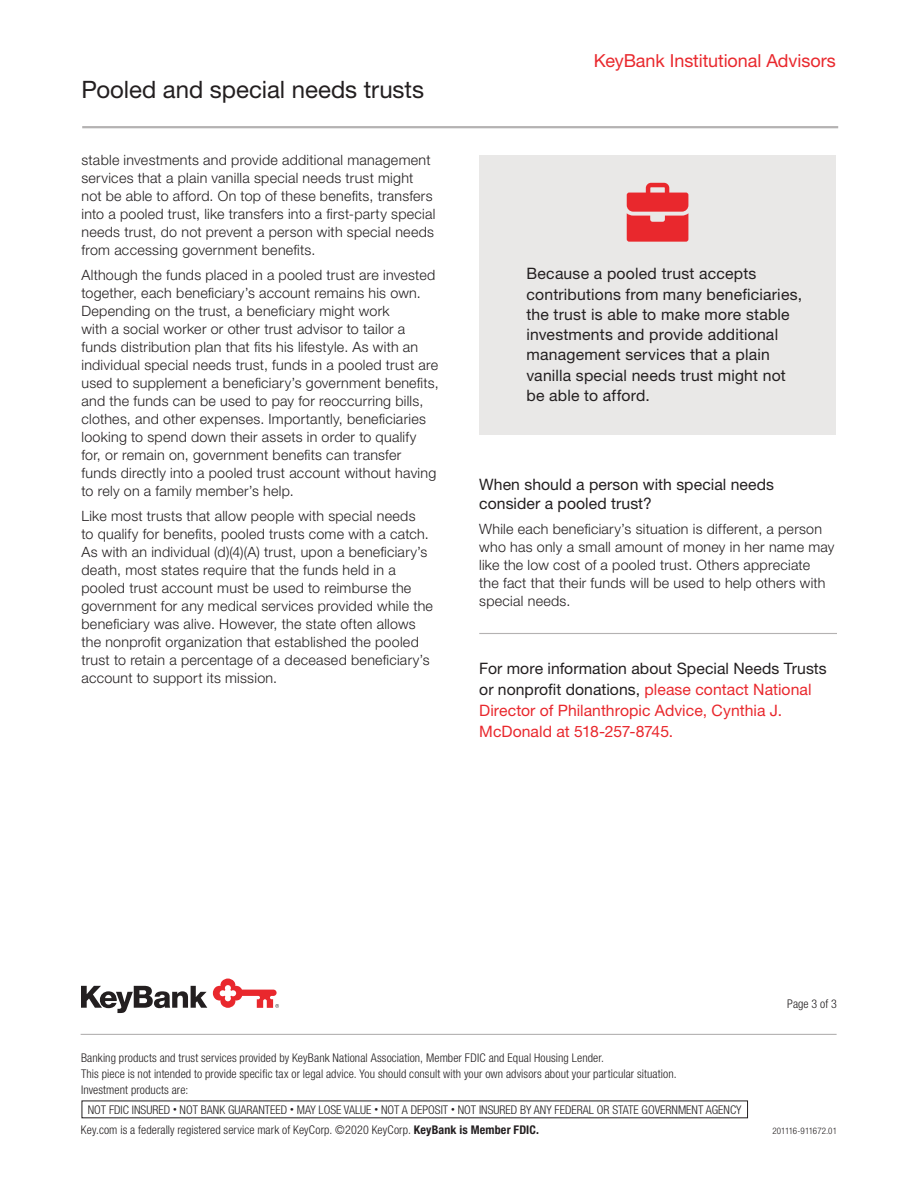
<style>
.page{position:relative;width:918px;height:1188px;background:#fff}
.page>*{position:absolute;margin:0;border:0;box-sizing:border-box;transform-origin:0 0}
.t1{font:24px "Helvetica Neue LT Std";letter-spacing:-.005em;color:#231f20}
.t2{font:18px "Helvetica Neue LT Std";letter-spacing:-.005em;color:#e9282d}
.t3{font:15.75px/20.2px "Helvetica Neue LT Std";letter-spacing:.01em;color:#231f20}
.t4{font:15.75px/21px "Helvetica Neue LT Std";letter-spacing:.005em;color:#e9282d}
.t5{font:300 14.25px/18px "Helvetica Neue LT Std";letter-spacing:.02em;color:#231f20}
.t6{font:300 condensed 12px/15.6px "Helvetica Neue LT Std";letter-spacing:.005em;color:#231f20}
.t7{font:300 condensed 9px "Helvetica Neue LT Std";letter-spacing:.005em;color:#231f20}
.s1{color:#231f20}
.s2{font-size:7.5px}
.s3{font-weight:700}
</style>
<div class="page">
<hr style="left:82px;top:126px;width:756px;height:2px;background:#b4b2b2">
<hr style="left:81px;top:1034px;width:756px;height:1px;background:#b4b2b2">
<div style="left:479px;top:155px;width:357px;height:100px;background:#e9e8e7"></div>
<div style="left:479px;top:255px;width:357px;height:180px;background:#e9e8e7"></div>
<svg style="left:627px;top:183px;width:61px;height:59px"></svg>
<hr style="left:479px;top:633px;width:358px;height:1px;background:#b4b2b2">
<svg style="left:81px;top:986px;width:126px;height:27px"></svg>
<svg style="left:213px;top:979px;width:66px;height:29px"></svg>
<h1 class="t1" style="left:81px;top:75px;width:344px">Pooled and special needs trusts</h1>
<p class="t5" style="left:81px;top:151px;width:355px">stable investments and provide additional management services that a plain vanilla special needs trust might not be able to afford. On top of these benefits, transfers into a pooled trust, like transfers into a first-party special needs trust, do not prevent a person with special needs from accessing government benefits.</p>
<p class="t5" style="left:81px;top:266px;width:359px">Although the funds placed in a pooled trust are invested together, each beneficiary’s account remains his own.<br>Depending on the trust, a beneficiary might work<br>with a social worker or other trust advisor to tailor a funds distribution plan that fits his lifestyle. As with an individual special needs trust, funds in a pooled trust are used to supplement a beneficiary’s government benefits, and the funds can be used to pay for reoccurring bills, clothes, and other expenses. Importantly, beneficiaries looking to spend down their assets in order to qualify for, or remain on, government benefits can transfer funds directly into a pooled trust account without having to rely on a family member’s help.</p>
<p class="t5" style="left:81px;top:507px;width:353px">Like most trusts that allow people with special needs<br>to qualify for benefits, pooled trusts come with a catch.<br>As with an individual (d)(4)(A) trust, upon a beneficiary’s death, most states require that the funds held in a pooled trust account must be used to reimburse the government for any medical services provided while the beneficiary was alive. However, the state often allows the nonprofit organization that established the pooled trust to retain a percentage of a deceased beneficiary’s account to support its mission.</p>
<p class="t2" style="left:594px;top:50px;width:244px">KeyBank Institutional Advisors</p>
<p class="t3" style="left:526px;top:263px;width:277px">Because a pooled trust accepts contributions from many beneficiaries, the trust is able to make more stable investments and provide additional management services that a plain vanilla special needs trust might not be able to afford.</p>
<p class="t3" style="left:479px;top:474px;width:296px;line-height:19.5px">When should a person with special needs consider a pooled trust?</p>
<p class="t5" style="left:479px;top:520px;width:357px">While each beneficiary’s situation is different, a person who has only a small amount of money in her name may like the low cost of a pooled trust. Others appreciate<br>the fact that their funds will be used to help others with special needs.</p>
<p class="t4" style="left:479px;top:658px;width:349px"><span class="s1">For more information about Special Needs Trusts or nonprofit donations,</span> please contact National Director of Philanthropic Advice, Cynthia J.<br>McDonald at 518-257-8745.</p>
<p class="t6" style="left:787px;top:996px;width:51px">Page 3 of 3</p>
<p class="t6" style="left:81px;top:1050px;width:597px">Banking products and trust services provided by KeyBank National Association, Member FDIC and Equal Housing Lender.<br>This piece is not intended to provide specific tax or legal advice. You should consult with your own advisors about your particular situation.<br>Investment products are:</p>
<p class="t6" style="left:81px;top:1099px;width:662px;line-height:20.2px;text-indent:7px">NOT FDIC INSURED <span class="s2">•</span> NOT BANK GUARANTEED <span class="s2">•</span> MAY LOSE VALUE <span class="s2">•</span> NOT A DEPOSIT <span class="s2">•</span> NOT INSURED BY ANY FEDERAL OR STATE GOVERNMENT AGENCY<br>Key.com is a federally registered service mark of KeyCorp. ©2020 KeyCorp. <span class="s3">KeyBank is Member FDIC.</span></p>
<p class="t7" style="left:772px;top:1126px;width:66px">201116-911672.01</p>
</div>
